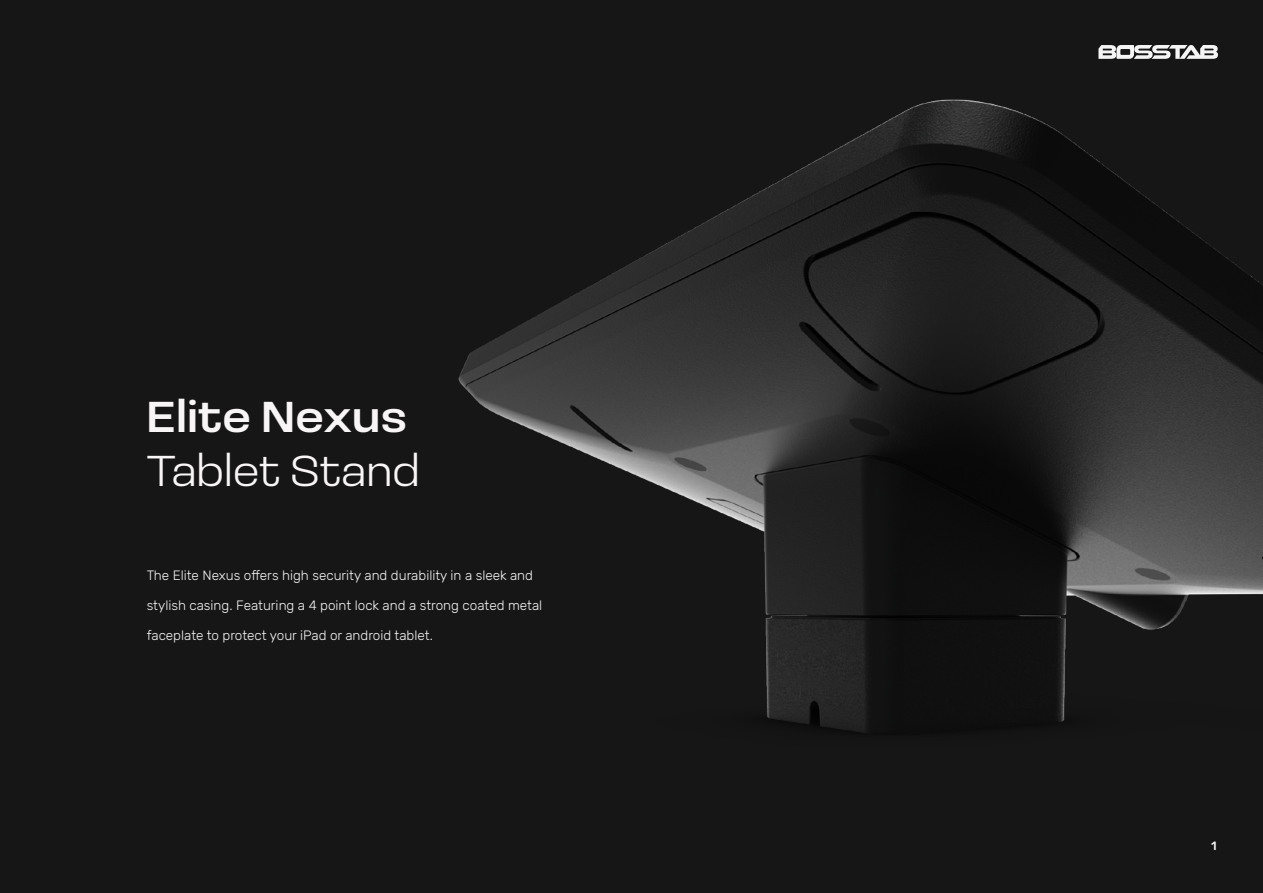
<style>
.page{position:relative;width:1263px;height:893px;background:#161617}
.page>*{position:absolute;margin:0;border:0;box-sizing:border-box;transform-origin:0 0}
.t1{font:300 45px "Loos Wide";color:#f7f5f5}
.t2{font:500 45px "Loos Wide";color:#f7f5f5}
.t3{font:300 13.5px "Rubik";color:#f7f5f5}
.t4{font:500 12px "Rubik";color:#f4f4f4}
</style>
<div class="page">
<img style="left:458px;top:45px;width:805px;height:689px">
<h1 class="t2" style="left:147px;top:385px;width:262px">Elite Nexus</h1>
<h1 class="t1" style="left:147px;top:440px;width:275px">Tablet Stand</h1>
<p class="t3" style="left:147px;top:567px;width:388px">The Elite Nexus offers high security and durability in a sleek and</p>
<p class="t3" style="left:147px;top:597px;width:397px">stylish casing. Featuring a 4 point lock and a strong coated metal</p>
<p class="t3" style="left:147px;top:627px;width:288px">faceplate to protect your iPad or android tablet.</p>
<p class="t4" style="left:1211px;top:839px;width:7px">1</p>
</div>
